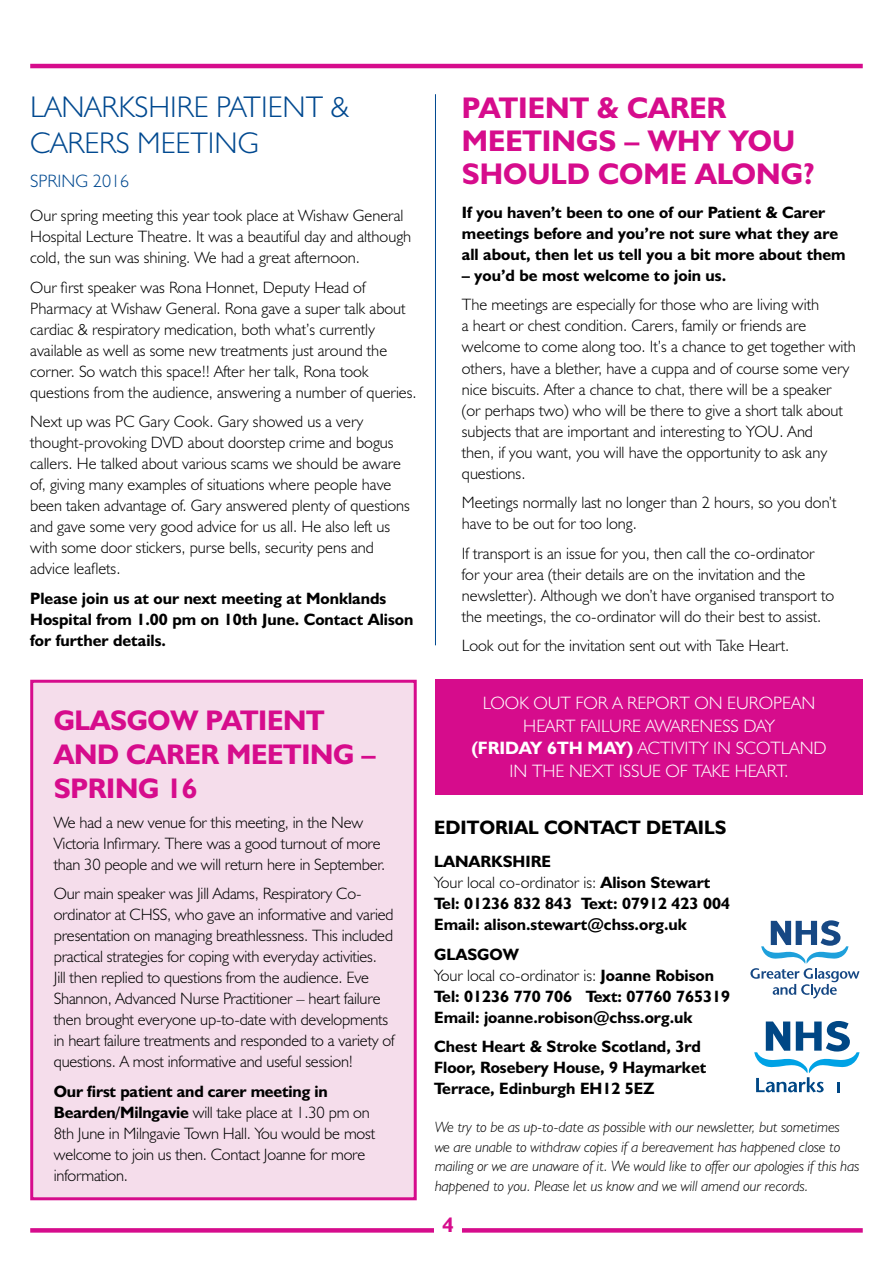
<style>
.page{position:relative;width:893px;height:1263px;background:#fff}
.page>*{position:absolute;margin:0;border:0;box-sizing:border-box;transform-origin:0 0}
.t1{font:700 30px/33px "Humanist 521 BT";color:#d60c8c}
.t2{font:300 30px/36px "Humanist 521 BT";color:#004990}
.t3{font:700 28.5px/34.2px "Humanist 521 BT";letter-spacing:-.01em;color:#d60c8c}
.t4{font:700 21px "Humanist 521 BT";color:#d60c8c}
.t5{font:700 19.5px "Humanist 521 BT";color:#000}
.t6{font:300 18px/22.5px "Humanist 521 BT";color:#fff;text-align:center}
.t7{font:300 18px "Humanist 521 BT";color:#004990}
.t8{font:300 16.5px/21px "Humanist 521 BT";color:#000}
.t9{font:700 16.5px/21px "Humanist 521 BT";color:#000}
.t10{font:italic 300 15px/19.5px "Humanist 521 BT";color:#000}
.s1{font-weight:700}
.s2{font-weight:300}
</style>
<div class="page">
<div style="left:30px;top:680px;width:387px;height:520px;background:#f5ddeb;border:3px solid #d60c8c"></div>
<div style="left:435px;top:680px;width:428px;height:115px;background:#d60c8c"></div>
<svg style="left:30px;top:1228px;width:833px;height:4px;background:#d71490"></svg>
<hr style="left:30px;top:64px;width:833px;height:4px;background:#d60c8c">
<div style="left:434px;top:1216px;width:28px;height:46px;background:#fff"></div>
<hr style="left:435px;top:94px;width:1px;height:551px;background:#004990">
<svg style="left:750px;top:920px;width:109px;height:78px"></svg>
<svg style="left:754px;top:1021px;width:105px;height:71px"></svg>
<h2 class="t2" style="left:30px;top:88px;width:321px">LANARKSHIRE PATIENT &amp;<br>CARERS MEETING</h2>
<p class="t7" style="left:30px;top:170px;width:101px">SPRING 2016</p>
<p class="t8" style="left:30px;top:205px;width:383px">Our spring meeting this year took place at Wishaw General<br>Hospital Lecture Theatre. It was a beautiful day and although cold, the sun was shining. We had a great afternoon.</p>
<p class="t8" style="left:30px;top:276px;width:388px">Our first speaker was Rona Honnet, Deputy Head of Pharmacy at Wishaw General. Rona gave a super talk about cardiac &amp; respiratory medication, both what’s currently available as well as some new treatments just around the corner. So watch this space!! After her talk, Rona took questions from the audience, answering a number of queries.</p>
<p class="t8" style="left:30px;top:411px;width:381px">Next up was PC Gary Cook. Gary showed us a very thought-provoking DVD about doorstep crime and bogus callers. He talked about various scams we should be aware of, giving many examples of situations where people have been taken advantage of. Gary answered plenty of questions and gave some very good advice for us all. He also left us with some door stickers, purse bells, security pens and advice leaflets.</p>
<p class="t9" style="left:30px;top:587px;width:385px">Please join us at our next meeting at Monklands<br>Hospital from 1.00 pm on 10th June. Contact Alison for further details.</p>
<h2 class="t3" style="left:54px;top:702px;width:324px">GLASGOW PATIENT<br>AND CARER MEETING –<br>SPRING 16</h2>
<p class="t8" style="left:54px;top:811px;width:333px">We had a new venue for this meeting, in the New<br>Victoria Infirmary. There was a good turnout of more than 30 people and we will return here in September.</p>
<p class="t8" style="left:54px;top:883px;width:342px">Our main speaker was Jill Adams, Respiratory Co&shy;ordinator at CHSS, who gave an informative and varied presentation on managing breathlessness. This included practical strategies for coping with everyday activities.<br>Jill then replied to questions from the audience. Eve Shannon, Advanced Nurse Practitioner – heart failure then brought everyone up-to-date with developments in heart failure treatments and responded to a variety of questions. A most informative and useful session!</p>
<p class="t8" style="left:54px;top:1080px;width:323px"><span class="s1">Our first patient and carer meeting in Bearden/Milngavie</span> will take place at 1.30 pm on 8th June in Milngavie Town Hall. You would be most welcome to join us then. Contact Joanne for more information.</p>
<h2 class="t1" style="left:462px;top:91px;width:355px">PATIENT &amp; CARER<br>MEETINGS – WHY YOU<br>SHOULD COME ALONG?</h2>
<p class="t9" style="left:462px;top:201px;width:385px">If you haven’t been to one of our Patient &amp; Carer meetings before and you’re not sure what they are all about, then let us tell you a bit more about them</p>
<p class="t9" style="left:462px;top:264px;width:266px">– you’d be most welcome to join us.</p>
<p class="t8" style="left:462px;top:294px;width:395px">The meetings are especially for those who are living with<br>a heart or chest condition. Carers, family or friends are welcome to come along too. It’s a chance to get together with others, have a blether, have a cuppa and of course some very nice biscuits. After a chance to chat, there will be a speaker<br>(or perhaps two) who will be there to give a short talk about subjects that are important and interesting to YOU. And<br>then, if you want, you will have the opportunity to ask any questions.</p>
<p class="t8" style="left:462px;top:492px;width:376px">Meetings normally last no longer than 2 hours, so you don’t have to be out for too long.</p>
<p class="t8" style="left:462px;top:542px;width:374px">If transport is an issue for you, then call the co-ordinator for your area (their details are on the invitation and the newsletter). Although we don’t have organised transport to the meetings, the co-ordinator will do their best to assist.</p>
<p class="t8" style="left:462px;top:635px;width:329px">Look out for the invitation sent out with Take Heart.</p>
<p class="t6" style="left:471px;top:692px;width:357px">LOOK OUT FOR A REPORT ON EUROPEAN<br>HEART FAILURE AWARENESS DAY<br><span class="s1">(FRIDAY 6TH MAY)</span> ACTIVITY IN SCOTLAND<br>IN THE NEXT ISSUE OF TAKE HEART.</p>
<h3 class="t5" style="left:434px;top:815px;width:294px">EDITORIAL CONTACT DETAILS</h3>
<p class="t9" style="left:434px;top:851px;width:297px">LANARKSHIRE<br><span class="s2">Your local co-ordinator is:</span> Alison Stewart<br>Tel: 01236 832 843 Text: 07912 423 004<br>Email: alison.stewart@chss.org.uk</p>
<p class="t9" style="left:434px;top:943px;width:297px">GLASGOW<br><span class="s2">Your local co-ordinator is:</span> Joanne Robison<br>Tel: 01236 770 706 Text: 07760 765319<br>Email: joanne.robison@chss.org.uk</p>
<p class="t9" style="left:434px;top:1036px;width:274px">Chest Heart &amp; Stroke Scotland, 3rd<br>Floor, Rosebery House, 9 Haymarket<br>Terrace, Edinburgh EH12 5EZ</p>
<p class="t10" style="left:435px;top:1117px;width:426px">We try to be as up-to-date as possible with our newsletter, but sometimes<br>we are unable to withdraw copies if a bereavement has happened close to mailing or we are unaware of it. We would like to offer our apologies if this has happened to you. Please let us know and we will amend our records.</p>
<p class="t4" style="left:442px;top:1212px;width:13px">4</p>
</div>
